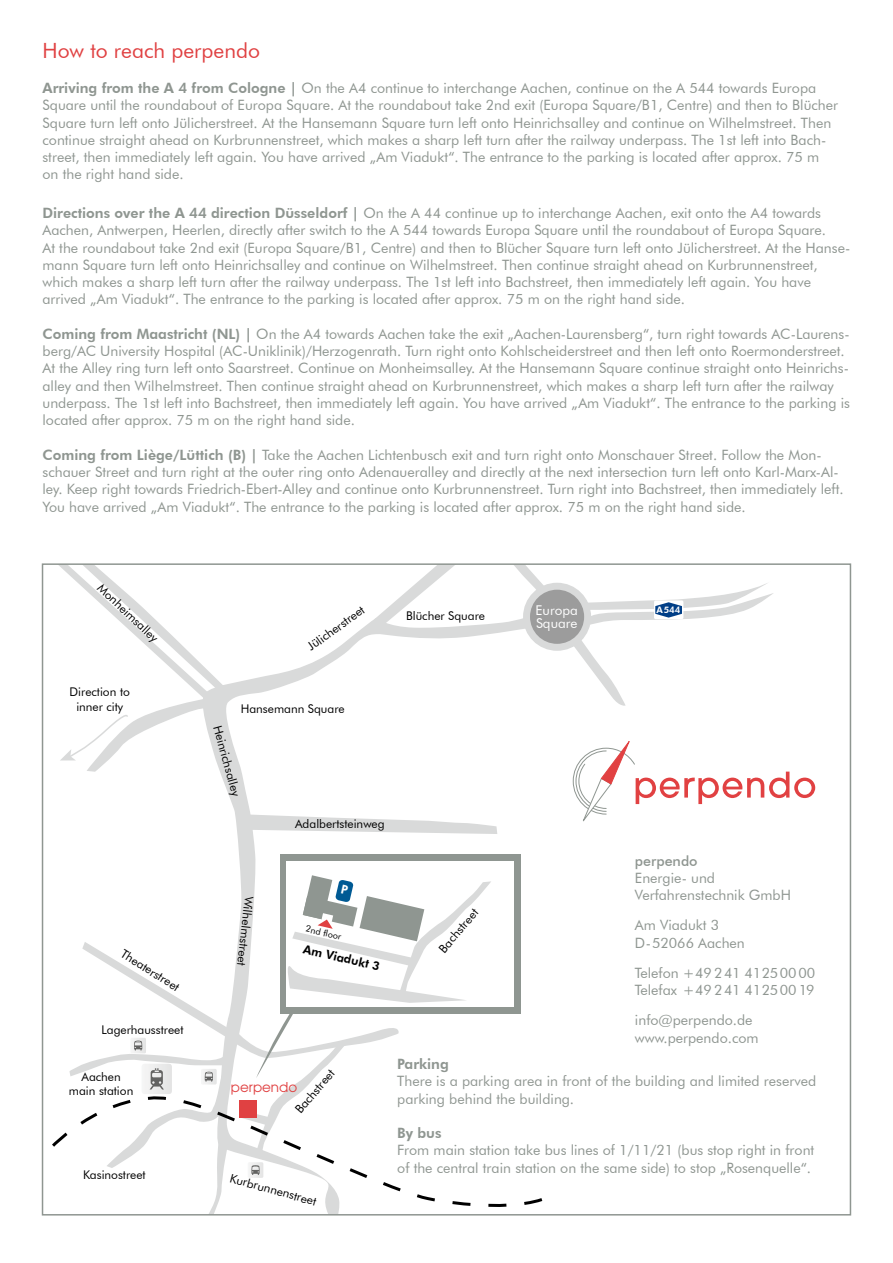
<style>
.page{position:relative;width:893px;height:1263px;background:#fff}
.page>*{position:absolute;margin:0;border:0;box-sizing:border-box;transform-origin:0 0}
.t1{font:21px "Futura BT";color:#e04142}
.t2{font:14.25px/17.2px "Futura BT";color:#8f9691}
.t3{font:800 14.25px "Futura BT";color:#8f9691}
.t4{font:500 14.25px "Futura BT";color:#8f9691}
.t5{font:13.5px/13.5px "Futura BT";color:#fff}
.t6{font:13.5px "Avant Garde";color:#e04142}
.t7{font:12px/14.4px "Futura BT";color:#000;text-align:center}
.t8{font:800 12px "Futura BT";color:#000}
.t9{font:9px "Futura BT";color:#000}
.t10{font:800 9px "Futura BT";color:#fff}
.s1{font-weight:800}
</style>
<div class="page">
<svg style="left:220px;top:618px;width:305px;height:257px"></svg>
<svg style="left:247px;top:814px;width:250px;height:20px"></svg>
<svg style="left:374px;top:566px;width:102px;height:60px"></svg>
<svg style="left:574px;top:638px;width:52px;height:68px"></svg>
<svg style="left:515px;top:566px;width:29px;height:25px"></svg>
<div style="left:523px;top:583px;width:68px;height:68px;background:#d9dada;border-radius:50%"></div>
<div style="left:530px;top:590px;width:54px;height:54px;background:#9c9c9c;border-radius:50%"></div>
<svg style="left:585px;top:583px;width:188px;height:42px"></svg>
<svg style="left:60px;top:566px;width:166px;height:206px"></svg>
<div style="left:280px;top:854px;width:241px;height:160px;background:#8f9691"></div>
<div style="left:286px;top:862px;width:228px;height:145px;background:#fff"></div>
<svg style="left:573px;top:741px;width:242px;height:80px"></svg>
<svg style="left:69px;top:875px;width:422px;height:340px"></svg>
<h1 class="t1" style="left:43px;top:38px;width:219px">How to reach perpendo</h1>
<p class="t2" style="left:43px;top:79px;width:797px"><span class="s1">Arriving from the A 4 from Cologne |</span> On the A4 continue to interchange Aachen, continue on the A 544 towards Europa Square until the roundabout of Europa Square. At the roundabout take 2nd exit (Europa Square/B1, Centre) and then to Blücher Square turn left onto Jülicherstreet. At the Hansemann Square turn left onto Heinrichsalley and continue on Wilhelmstreet. Then continue straight ahead on Kurbrunnenstreet, which makes a sharp left turn after the railway underpass. The 1st left into Bach&shy;street, then immediately left again. You have arrived „Am Viadukt“. The entrance to the parking is located after approx. 75 m on the right hand side.</p>
<p class="t2" style="left:43px;top:204px;width:809px"><span class="s1">Directions over the A 44 direction Düsseldorf |</span> On the A 44 continue up to interchange Aachen, exit onto the A4 towards Aachen, Antwerpen, Heerlen, directly after switch to the A 544 towards Europa Square until the roundabout of Europa Square.<br>At the roundabout take 2nd exit (Europa Square/B1, Centre) and then to Blücher Square turn left onto Jülicherstreet. At the Hanse&shy;mann Square turn left onto Heinrichsalley and continue on Wilhelmstreet. Then continue straight ahead on Kurbrunnenstreet, which makes a sharp left turn after the railway underpass. The 1st left into Bachstreet, then immediately left again. You have arrived „Am Viadukt“. The entrance to the parking is located after approx. 75 m on the right hand side.</p>
<p class="t2" style="left:43px;top:325px;width:809px"><span class="s1">Coming from Maastricht (NL) |</span> On the A4 towards Aachen take the exit „Aachen-Laurensberg“, turn right towards AC-Laurens&shy;berg/AC University Hospital (AC-Uniklinik)/Herzogenrath. Turn right onto Kohlscheiderstreet and then left onto Roermonderstreet.<br>At the Alley ring turn left onto Saarstreet. Continue on Monheimsalley. At the Hansemann Square continue straight onto Heinrichs‑ alley and then Wilhelmstreet. Then continue straight ahead on Kurbrunnenstreet, which makes a sharp left turn after the railway underpass. The 1st left into Bachstreet, then immediately left again. You have arrived „Am Viadukt“. The entrance to the parking is located after approx. 75 m on the right hand side.</p>
<p class="t2" style="left:43px;top:446px;width:802px"><span class="s1">Coming from Liège/Lüttich (B) |</span> Take the Aachen Lichtenbusch exit and turn right onto Monschauer Street. Follow the Mon&shy;schauer Street and turn right at the outer ring onto Adenaueralley and directly at the next intersection turn left onto Karl-Marx-Al&shy;ley. Keep right towards Friedrich-Ebert-Alley and continue onto Kurbrunnenstreet. Turn right into Bachstreet, then immediately left.<br>You have arrived „Am Viadukt“. The entrance to the parking is located after approx. 75 m on the right hand side.</p>
<p class="t7" style="left:104px;top:581px;width:80px;rotate:43deg">Monheimsalley</p>
<p class="t7" style="left:70px;top:685px;width:62px">Direction to inner city</p>
<p class="t7" style="left:126px;top:946px;width:68px;rotate:32deg">Theaterstreet</p>
<p class="t7" style="left:102px;top:1022px;width:83px">Lagerhausstreet</p>
<p class="t7" style="left:69px;top:1069px;width:66px">Aachen main station</p>
<p class="t7" style="left:83px;top:1168px;width:64px">Kasinostreet</p>
<p class="t7" style="left:305px;top:642px;width:69px;rotate:-36deg">Jülicherstreet</p>
<p class="t7" style="left:406px;top:609px;width:81px">Blücher Square</p>
<p class="t7" style="left:241px;top:701px;width:105px">Hansemann Square</p>
<p class="t7" style="left:224px;top:724px;width:74px;rotate:74deg">Heinrichsalley</p>
<p class="t7" style="left:256px;top:897px;width:72px;rotate:96deg">Wilhelmstreet</p>
<p class="t7" style="left:295px;top:816px;width:91px">Adalbertsteinweg</p>
<p class="t9" style="left:307px;top:923px;width:38px;rotate:13deg">2nd floor</p>
<p class="t8" style="left:305px;top:941px;width:80px;rotate:13deg">Am Viadukt 3</p>
<p class="t7" style="left:436px;top:946px;width:55px;rotate:-50deg">Bachstreet</p>
<p class="t5" style="left:536px;top:603px;width:44px">Europa<br>Square</p>
<p class="t10" style="left:657px;top:604px;width:25px">A544</p>
<p class="t4" style="left:635px;top:852px;width:64px">perpendo</p>
<p class="t2" style="left:635px;top:869px;width:158px">Energie- und<br>Verfahrenstechnik GmbH</p>
<p class="t2" style="left:635px;top:916px;width:111px">Am Viadukt 3<br>D-52066 Aachen</p>
<p class="t2" style="left:635px;top:964px;width:182px">Telefon +49 241 41250000<br>Telefax +49 241 412500 19</p>
<p class="t2" style="left:635px;top:1011px;width:125px;line-height:18px">info@perpendo.de www.perpendo.com</p>
<p class="t7" style="left:292px;top:1107px;width:55px;rotate:-50deg">Bachstreet</p>
<p class="t6" style="left:231px;top:1079px;width:68px">perpendo</p>
<p class="t7" style="left:232px;top:1171px;width:91px;rotate:15deg">Kurbrunnenstreet</p>
<p class="t3" style="left:397px;top:1055px;width:53px">Parking</p>
<p class="t2" style="left:397px;top:1072px;width:421px">There is a parking area in front of the building and limited reserved parking behind the building.</p>
<p class="t3" style="left:397px;top:1124px;width:46px">By bus</p>
<p class="t2" style="left:397px;top:1141px;width:419px">From main station take bus lines of 1/11/21 (bus stop right in front of the central train station on the same side) to stop „Rosenquelle“.</p>
</div>
